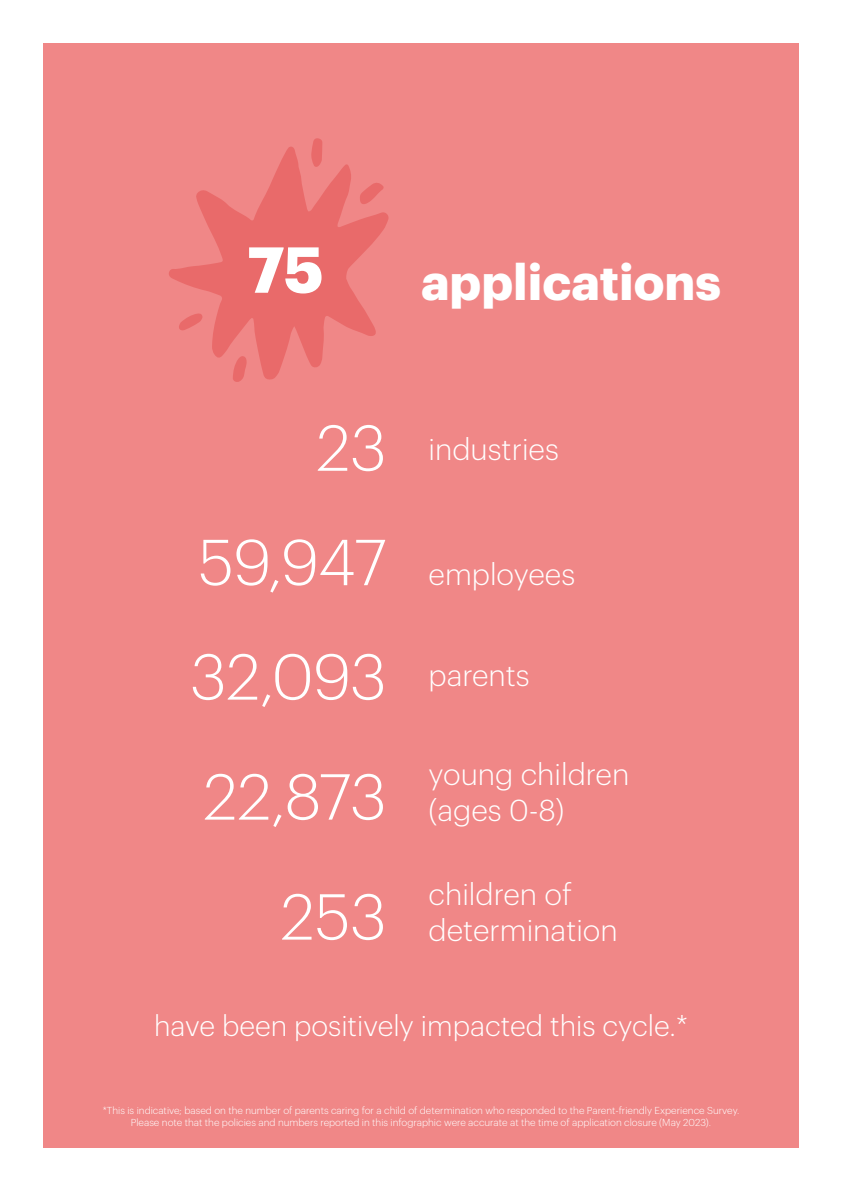
<style>
.page{position:relative;width:842px;height:1191px;background:#fff}
.page>*{position:absolute;margin:0;border:0;box-sizing:border-box;transform-origin:0 0}
.t1{font:300 63.4px "Graphik";color:#fff}
.t2{font:700 63.4px "Graphik";color:#fff}
.t3{font:700 49.4px "Graphik";color:#fff}
.t4{font:300 29.6px/35.6px "Graphik";color:#fff}
.t5{font:300 28.2px "Graphik";color:#fff}
.t6{font:300 9.8px/11.8px "Graphik";color:#fff;text-align:center}
.s1{font-size:63.4px}
</style>
<div class="page">
<div style="left:43px;top:43px;width:756px;height:1104px;background:#f08787"></div>
<svg style="left:169px;top:138px;width:219px;height:241px"></svg>
<svg style="left:179px;top:313px;width:23px;height:17px"></svg>
<svg style="left:233px;top:356px;width:14px;height:26px"></svg>
<h1 class="t2" style="left:248px;top:221px;width:78px">75</h1>
<h2 class="t3" style="left:421px;top:244px;width:301px">applications</h2>
<h3 class="t4" style="left:316px;top:429px;width:244px"><span class="s1">23</span> industries</h3>
<h3 class="t4" style="left:198px;top:554px;width:378px"><span class="s1">59,947</span> employees</h3>
<h3 class="t4" style="left:190px;top:655px;width:341px"><span class="s1">32,093</span> parents</h3>
<h1 class="t1" style="left:203px;top:750px;width:184px">22,873</h1>
<h3 class="t4" style="left:428px;top:754px;width:202px">young children (ages 0-8)</h3>
<h1 class="t1" style="left:281px;top:870px;width:107px">253</h1>
<h3 class="t4" style="left:428px;top:874px;width:191px">children of determination</h3>
<h3 class="t5" style="left:154px;top:1005px;width:535px">have been positively impacted this cycle.*</h3>
<p class="t6" style="left:103px;top:1103px;width:638px">*This is indicative; based on the number of parents caring for a child of determination who responded to the Parent-friendly Experience Survey.<br>Please note that the policies and numbers reported in this infographic were accurate at the time of application closure (May 2023).</p>
</div>
